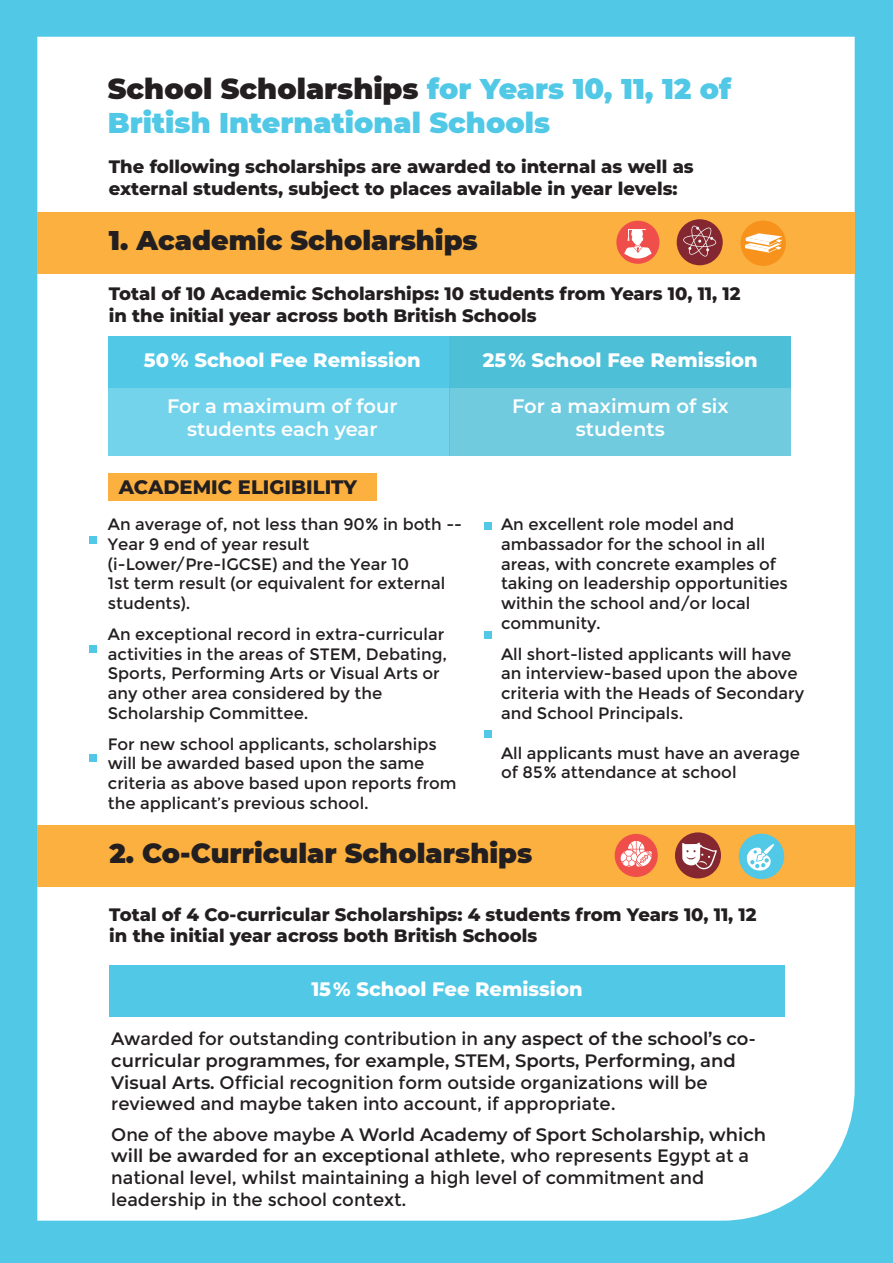
<style>
.page{position:relative;width:893px;height:1263px;background:#51c8e6}
.page>*{position:absolute;margin:0;border:0;box-sizing:border-box;transform-origin:0 0}
.t1{font:900 28.5px/34.2px "Montserrat";color:#51c8e6}
.t2{font:900 27px "Montserrat";color:#231f20}
.t3{font:800 19.5px "Montserrat";color:#fff}
.t4{font:600 19.5px/23.4px "Montserrat";color:#fff;text-align:center}
.t5{font:800 19.5px "Montserrat";color:#231f20}
.t6{font:18px/21.6px "Montserrat";color:#231f20}
.t7{font:800 18px/21.6px "Montserrat";color:#231f20}
.t8{font:16.5px/19.8px "Montserrat";color:#231f20}
.s1{color:#231f20}
.s2{font-weight:600}
</style>
<div class="page">
<div style="left:37px;top:37px;width:818px;height:1183px;background:#fff"></div>
<div style="left:37px;top:212px;width:818px;height:62px;background:#fbb03f"></div>
<div style="left:108px;top:336px;width:341px;height:52px;background:#51c8e6"></div>
<div style="left:108px;top:388px;width:341px;height:67px;background:#73d3eb"></div>
<div style="left:449px;top:382px;width:342px;height:73px;background:#70cbdf"></div>
<div style="left:449px;top:336px;width:342px;height:52px;background:#4dbfd7"></div>
<div style="left:89px;top:536px;width:8px;height:7px;background:#51c8e6"></div>
<div style="left:89px;top:645px;width:8px;height:8px;background:#51c8e6"></div>
<div style="left:485px;top:522px;width:7px;height:8px;background:#51c8e6"></div>
<div style="left:485px;top:631px;width:7px;height:7px;background:#51c8e6"></div>
<div style="left:485px;top:731px;width:7px;height:7px;background:#51c8e6"></div>
<div style="left:89px;top:754px;width:8px;height:7px;background:#51c8e6"></div>
<div style="left:677px;top:219px;width:46px;height:46px;background:#842730;border-radius:50%"></div>
<div style="left:616px;top:221px;width:43px;height:43px;background:#ef4e4a;border-radius:50%"></div>
<div style="left:740px;top:221px;width:46px;height:45px;background:#f7931d;border-radius:50%"></div>
<svg style="left:683px;top:226px;width:33px;height:31px"></svg>
<svg style="left:624px;top:229px;width:28px;height:29px"></svg>
<svg style="left:745px;top:233px;width:37px;height:20px"></svg>
<div style="left:38px;top:825px;width:817px;height:61px;background:#fbb03f"></div>
<div style="left:109px;top:965px;width:676px;height:52px;background:#51c8e6"></div>
<div style="left:109px;top:473px;width:268px;height:27px;background:#fbb03f"></div>
<div style="left:675px;top:832px;width:46px;height:46px;background:#842730;border-radius:50%"></div>
<div style="left:615px;top:834px;width:43px;height:43px;background:#ef4e4a;border-radius:50%"></div>
<div style="left:739px;top:834px;width:45px;height:45px;background:#51c8e6;border-radius:50%"></div>
<svg style="left:621px;top:841px;width:31px;height:26px"></svg>
<svg style="left:682px;top:842px;width:35px;height:27px"></svg>
<svg style="left:747px;top:844px;width:28px;height:27px"></svg>
<h1 class="t1" style="left:108px;top:70px;width:625px"><span class="s1">School Scholarships</span> for Years 10, 11, 12 of<br>British International Schools</h1>
<p class="t7" style="left:109px;top:155px;width:586px">The following scholarships are awarded to internal as well as external students, subject to places available in year levels:</p>
<h2 class="t2" style="left:109px;top:220px;width:371px">1. Academic Scholarships</h2>
<p class="t7" style="left:109px;top:283px;width:633px">Total of 10 Academic Scholarships: 10 students from Years 10, 11, 12 in the initial year across both British Schools</p>
<p class="t3" style="left:144px;top:347px;width:278px">50 % School Fee Remission</p>
<p class="t4" style="left:167px;top:393px;width:232px">For a maximum of four students each year</p>
<p class="t4" style="left:512px;top:393px;width:218px">For a maximum of six students</p>
<p class="t3" style="left:483px;top:347px;width:277px">25 % School Fee Remission</p>
<p class="t5" style="left:119px;top:475px;width:240px">ACADEMIC ELIGIBILITY</p>
<p class="t8" style="left:108px;top:514px;width:356px">An average of, not less than 90 % in both --<br>Year 9 end of year result (i-Lower/Pre-IGCSE) and the Year 10<br>1st term result (or equivalent for external students).</p>
<p class="t8" style="left:108px;top:624px;width:341px">An exceptional record in extra-curricular activities in the areas of STEM, Debating, Sports, Performing Arts or Visual Arts or any other area considered by the Scholarship Committee.</p>
<p class="t8" style="left:108px;top:734px;width:350px">For new school applicants, scholarships will be awarded based upon the same criteria as above based upon reports from the applicant’s previous school.</p>
<p class="t8" style="left:501px;top:514px;width:288px">An excellent role model and ambassador for the school in all areas, with concrete examples of taking on leadership opportunities within the school and/or local community.</p>
<p class="t8" style="left:501px;top:644px;width:305px">All short-listed applicants will have an interview-based upon the above criteria with the Heads of Secondary and School Principals.</p>
<p class="t8" style="left:501px;top:743px;width:300px">All applicants must have an average of 85 % attendance at school</p>
<h2 class="t2" style="left:109px;top:833px;width:424px">2. Co-Curricular Scholarships</h2>
<p class="t7" style="left:109px;top:903px;width:649px">Total of 4 Co-curricular Scholarships: 4 students from Years 10, 11, 12 in the initial year across both British Schools</p>
<p class="t3" style="left:311px;top:976px;width:273px">15 % School Fee Remission</p>
<p class="t6" style="left:111px;top:1028px;width:646px">Awarded for outstanding contribution in <span class="s2">any aspect of the school’s co&shy;curricular programmes, for example, STEM, Sports, Performing, and Visual Arts.</span> Official recognition form outside organizations will be reviewed and maybe taken into account, if appropriate.</p>
<p class="t6" style="left:111px;top:1124px;width:656px">One of the above maybe <span class="s2">A World Academy of Sport Scholarship, which will be awarded for an exceptional athlete</span>, who represents Egypt at a national level, whilst maintaining a high level of commitment and leadership in the school context.</p>
</div>
